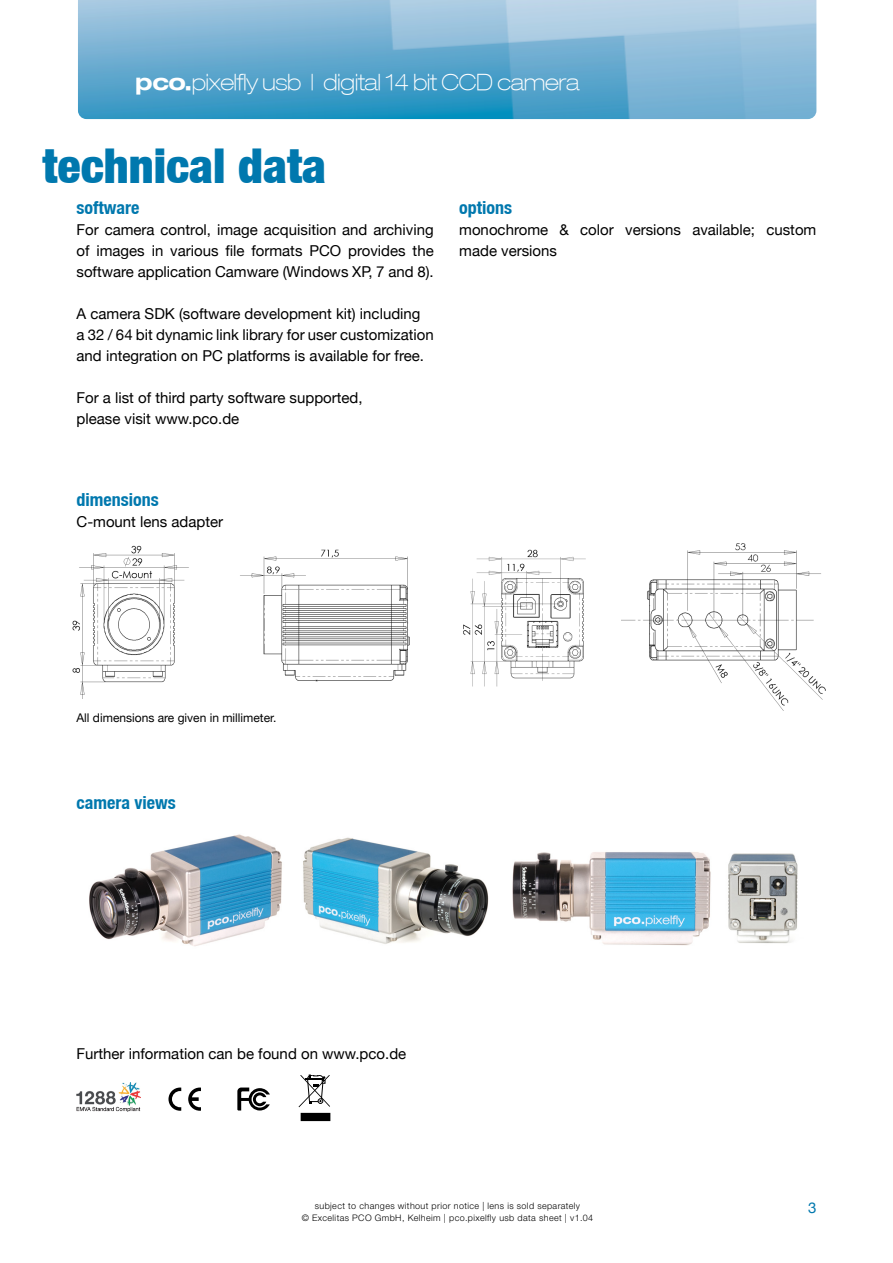
<style>
.page{position:relative;width:893px;height:1263px;background:#fff}
.page>*{position:absolute;margin:0;border:0;box-sizing:border-box;transform-origin:0 0}
.GS_grau{font:900 condensed 48px "Helvetica Neue";color:#0078ae}
.Titel{font:100 expanded 22.5px "Helvetica Neue";letter-spacing:-.02em;color:#fff}
.GS_schwarz{font:700 condensed 18px "Helvetica Neue";color:#0078ae}
.GS_schwarz-2{font:15px/21px "Helvetica Neue";color:#000;text-align:justify}
.t1{font:15px "Helvetica Neue";color:#0078ae}
.GS_schwarz-3{font:12px "Helvetica Neue";color:#000}
.t2{font:300 9px/12px "Helvetica Neue LT Std";letter-spacing:.04em;color:#000;text-align:center}
.s1{font-weight:700}
</style>
<div class="page">
<img style="left:72px;top:545px;width:550px;height:154px">
<img style="left:89px;top:834px;width:709px;height:112px">
<img style="left:78px;top:0;width:738px;height:119px">
<svg style="left:188px;top:1087px;width:13px;height:24px"></svg>
<svg style="left:168px;top:1087px;width:13px;height:24px"></svg>
<svg style="left:237px;top:1087px;width:33px;height:23px"></svg>
<div style="left:301px;top:1113px;width:29px;height:7px;background:#000"></div>
<svg style="left:298px;top:1075px;width:32px;height:32px"></svg>
<img style="left:76px;top:1082px;width:64px;height:29px">
<img style="left:622px;top:543px;width:204px;height:168px">
<p class="Titel" style="left:135px;top:69px;width:446px"><span class="s1">pco.</span>pixelfly usb | digital 14 bit CCD camera</p>
<p class="GS_grau" style="left:43px;top:136px;width:285px">technical data</p>
<p class="GS_schwarz" style="left:77px;top:197px;width:64px">software</p>
<p class="GS_schwarz-2" style="left:77px;top:219px;width:359px">For camera control, image acquisition and archiving of images in various file formats PCO provides the software application Camware (Windows XP, 7 and 8).</p>
<p class="GS_schwarz-2" style="left:77px;top:303px;width:345px">A camera SDK (software development kit) including</p>
<p class="GS_schwarz-2" style="left:77px;top:324px;width:359px">a 32 / 64 bit dynamic link library for user customization</p>
<p class="GS_schwarz-2" style="left:77px;top:345px;width:349px">and integration on PC platforms is available for free.</p>
<p class="GS_schwarz-2" style="left:77px;top:387px;width:288px">For a list of third party software supported,</p>
<p class="GS_schwarz-2" style="left:77px;top:408px;width:164px">please visit www.pco.de</p>
<p class="GS_schwarz" style="left:77px;top:488px;width:84px">dimensions</p>
<p class="GS_schwarz-2" style="left:77px;top:511px;width:148px">C-mount lens adapter</p>
<p class="GS_schwarz" style="left:459px;top:197px;width:54px">options</p>
<p class="GS_schwarz-2" style="left:459px;top:219px;width:359px">monochrome &amp; color versions available; custom made versions</p>
<p class="GS_schwarz-3" style="left:77px;top:710px;width:201px">All dimensions are given in millimeter.</p>
<p class="GS_schwarz" style="left:77px;top:791px;width:101px">camera views</p>
<p class="GS_schwarz-2" style="left:77px;top:1043px;width:331px">Further information can be found on www.pco.de</p>
<p class="t2" style="left:302px;top:1199px;width:293px">subject to changes without prior notice | lens is sold separately<br>© Excelitas PCO GmbH, Kelheim | pco.pixelfly usb data sheet | v1.04</p>
<p class="t1" style="left:808px;top:1199px;width:10px">3</p>
</div>
